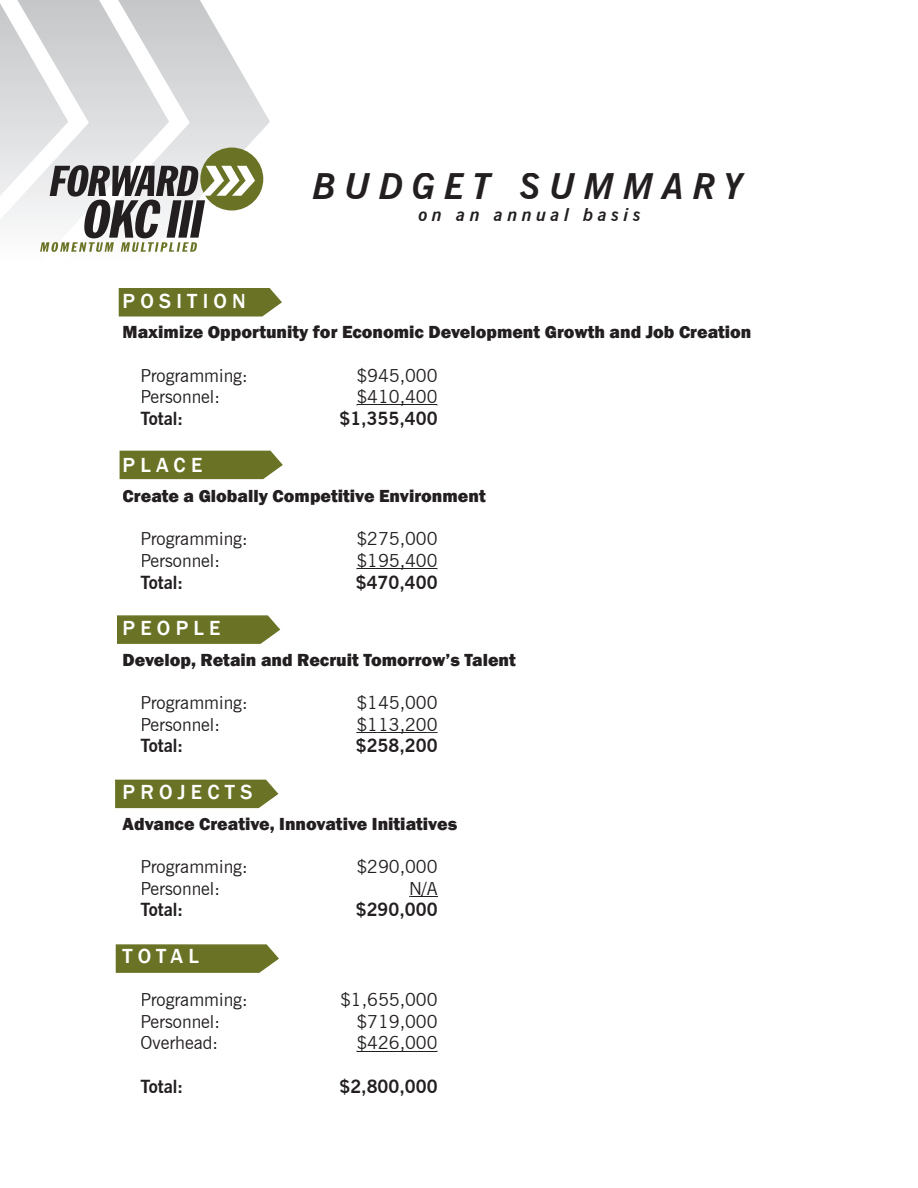
<style>
.page{position:relative;width:918px;height:1188px;background:#fff}
.page>*{position:absolute;margin:0;border:0;box-sizing:border-box;transform-origin:0 0}
.t1{font:italic 700 36px "News Gothic BT";letter-spacing:.25em;color:#231f20}
.t2{font:500 21px "Franklin Gothic";letter-spacing:.25em;color:#fff}
.t3{font:18px "News Gothic BT";color:#231f20}
.t4{font:800 18px "Franklin Gothic";color:#231f20}
.t5{font:700 18px "News Gothic BT";color:#231f20}
.t6{font:italic 700 18px "News Gothic BT";letter-spacing:.25em;color:#231f20}
</style>
<div class="page">
<svg style="left:255px;top:96px;width:15px;height:102px"></svg>
<div style="left:200px;top:148px;width:63px;height:63px;background:#6a7325;border-radius:50%"></div>
<svg style="left:0;top:0;width:255px;height:252px"></svg>
<svg style="left:116px;top:944px;width:163px;height:29px;background:#737c33"></svg>
<div style="left:115px;top:780px;width:163px;height:28px;background:#6a7325"></div>
<svg style="left:117px;top:615px;width:163px;height:29px;background:#737b32"></svg>
<div style="left:120px;top:451px;width:163px;height:28px;background:#6a7325"></div>
<div style="left:119px;top:288px;width:163px;height:28px;background:#6a7325"></div>
<hr style="left:357px;top:405px;width:80px;height:1px;background:#231f20">
<hr style="left:357px;top:568px;width:80px;height:1px;background:#231f20">
<svg style="left:356px;top:732px;width:82px;height:1px"></svg>
<hr style="left:380px;top:732px;width:46px;height:1px;background:#231f20">
<svg style="left:409px;top:896px;width:29px;height:1px"></svg>
<hr style="left:357px;top:1051px;width:80px;height:1px;background:#231f20">
<h1 class="t1" style="left:313px;top:165px;width:432px">BUDGET SUMMARY</h1>
<p class="t6" style="left:419px;top:204px;width:224px">on an annual basis</p>
<p class="t2" style="left:123px;top:288px;width:125px">POSITION</p>
<p class="t4" style="left:123px;top:321px;width:630px">Maximize Opportunity for Economic Development Growth and Job Creation</p>
<p class="t3" style="left:141px;top:364px;width:109px">Programming:</p>
<p class="t3" style="left:356px;top:364px;width:83px">$945,000</p>
<p class="t3" style="left:141px;top:386px;width:81px">Personnel:</p>
<p class="t3" style="left:356px;top:386px;width:83px">$410,400</p>
<p class="t5" style="left:141px;top:408px;width:44px">Total:</p>
<p class="t5" style="left:339px;top:408px;width:100px">$1,355,400</p>
<p class="t2" style="left:123px;top:452px;width:81px">PLACE</p>
<p class="t4" style="left:123px;top:485px;width:365px">Create a Globally Competitive Environment</p>
<p class="t3" style="left:141px;top:528px;width:109px">Programming:</p>
<p class="t3" style="left:356px;top:528px;width:83px">$275,000</p>
<p class="t3" style="left:141px;top:550px;width:81px">Personnel:</p>
<p class="t3" style="left:356px;top:550px;width:83px">$195,400</p>
<p class="t5" style="left:141px;top:571px;width:44px">Total:</p>
<p class="t5" style="left:356px;top:571px;width:83px">$470,400</p>
<p class="t2" style="left:123px;top:615px;width:99px">PEOPLE</p>
<p class="t4" style="left:123px;top:648px;width:395px">Develop, Retain and Recruit Tomorrow’s Talent</p>
<p class="t3" style="left:141px;top:692px;width:109px">Programming:</p>
<p class="t3" style="left:356px;top:692px;width:83px">$145,000</p>
<p class="t3" style="left:141px;top:714px;width:81px">Personnel:</p>
<p class="t3" style="left:356px;top:714px;width:83px">$113,200</p>
<p class="t5" style="left:141px;top:735px;width:44px">Total:</p>
<p class="t5" style="left:356px;top:735px;width:83px">$258,200</p>
<p class="t2" style="left:123px;top:779px;width:131px">PROJECTS</p>
<p class="t4" style="left:123px;top:812px;width:336px">Advance Creative, Innovative Initiatives</p>
<p class="t3" style="left:141px;top:856px;width:109px">Programming:</p>
<p class="t3" style="left:356px;top:856px;width:83px">$290,000</p>
<p class="t3" style="left:141px;top:877px;width:81px">Personnel:</p>
<p class="t3" style="left:409px;top:877px;width:30px">N/A</p>
<p class="t5" style="left:141px;top:899px;width:44px">Total:</p>
<p class="t5" style="left:356px;top:899px;width:83px">$290,000</p>
<p class="t2" style="left:123px;top:943px;width:78px">TOTAL</p>
<p class="t3" style="left:141px;top:989px;width:109px">Programming:</p>
<p class="t3" style="left:340px;top:989px;width:99px">$1,655,000</p>
<p class="t3" style="left:141px;top:1011px;width:81px">Personnel:</p>
<p class="t3" style="left:356px;top:1011px;width:83px">$719,000</p>
<p class="t3" style="left:141px;top:1032px;width:79px">Overhead:</p>
<p class="t3" style="left:356px;top:1032px;width:83px">$426,000</p>
<p class="t5" style="left:141px;top:1075px;width:44px">Total:</p>
<p class="t5" style="left:339px;top:1075px;width:100px">$2,800,000</p>
</div>
